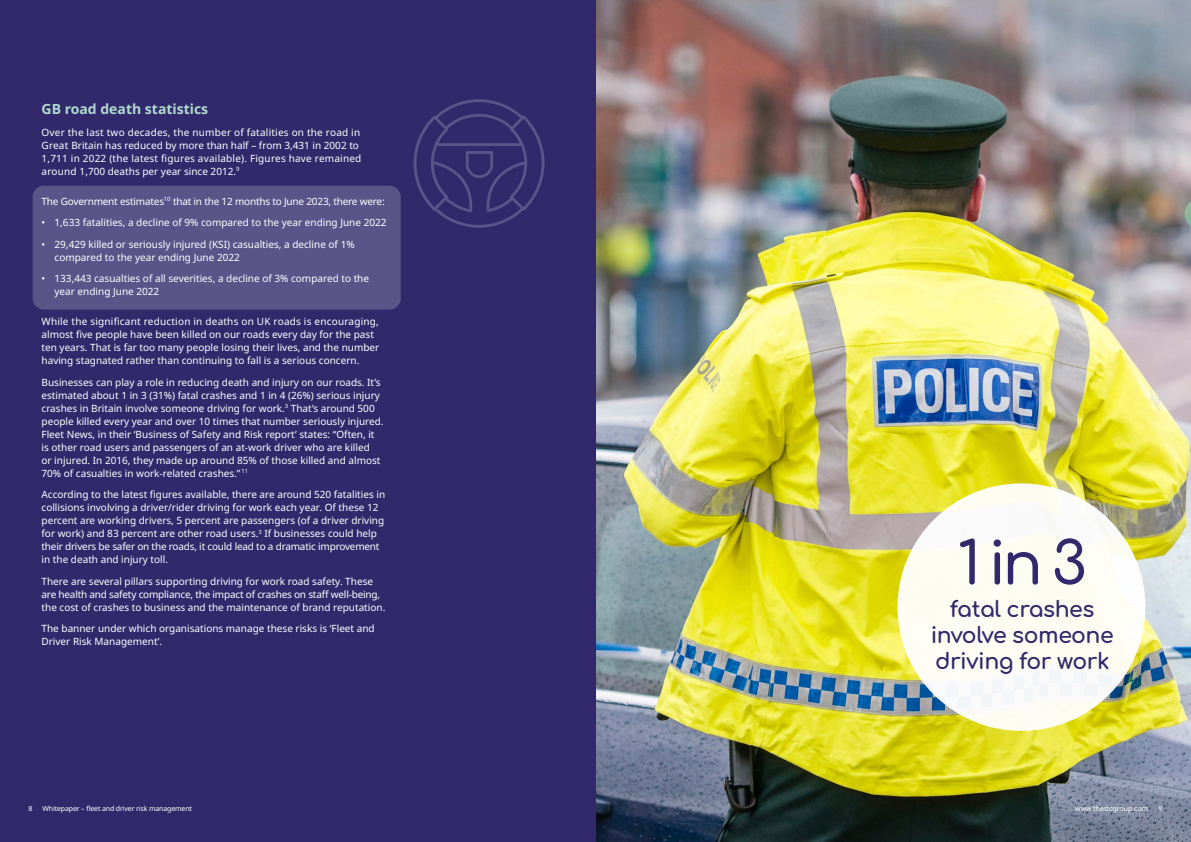
<style>
.page{position:relative;width:1191px;height:842px;background:#fff}
.page>*{position:absolute;margin:0;border:0;box-sizing:border-box;transform-origin:0 0}
.t1{font:600 59px "Comfortaa";color:#31296c}
.t2{font:700 22px/26px "Comfortaa";letter-spacing:-.02em;color:#31296c;text-align:center}
.t3{font:700 14px "Noto Sans";color:#b0dace}
.t4{font:10px/13px "Noto Sans";color:#fff}
.t5{font:10px/13px "Noto Sans";letter-spacing:.02em;color:#fff}
.t6{font:10px "Noto Sans";letter-spacing:-.02em;color:#fff}
.t7{font:7px "Noto Sans";letter-spacing:-.02em;color:#fff}
.t8{font:7px "Noto Sans";color:#fff}
</style>
<div class="page">
<img style="left:595px;top:0;width:596px;height:842px">
<div style="left:0;top:0;width:595px;height:842px;background:#31296c"></div>
<div style="left:33px;top:186px;width:368px;height:124px;background:#5a5489;border-radius:11px"></div>
<svg style="left:413px;top:99px;width:131px;height:129px"></svg>
<div style="left:897px;top:483px;width:248px;height:248px;background:#fdfcf4;border-radius:50%"></div>
<h3 class="t3" style="left:42px;top:99px;width:168px">GB road death statistics</h3>
<p class="t5" style="left:42px;top:126px;width:321px">Over the last two decades, the number of fatalities on the road in Great Britain has reduced by more than half – from 3,431 in 2002 to 1,711 in 2022 (the latest figures available). Figures have remained around 1,700 deaths per year since 2012.<sup>9</sup></p>
<p class="t6" style="left:42px;top:194px;width:345px">The Government estimates<sup>10</sup> that in the 12 months to June 2023, there were:</p>
<p class="t4" style="left:42px;top:216px;width:346px">• 1,633 fatalities, a decline of 9% compared to the year ending June 2022</p>
<p class="t4" style="left:55px;top:238px;width:302px;text-indent:-13px">• 29,429 killed or seriously injured (KSI) casualties, a decline of 1% compared to the year ending June 2022</p>
<p class="t4" style="left:55px;top:272px;width:316px;text-indent:-13px">• 133,443 casualties of all severities, a decline of 3% compared to the year ending June 2022</p>
<p class="t4" style="left:42px;top:315px;width:339px">While the significant reduction in deaths on UK roads is encouraging, almost five people have been killed on our roads every day for the past ten years. That is far too many people losing their lives, and the number having stagnated rather than continuing to fall is a serious concern.</p>
<p class="t4" style="left:42px;top:376px;width:343px">Businesses can play a role in reducing death and injury on our roads. It’s estimated about 1 in 3 (31%) fatal crashes and 1 in 4 (26%) serious injury crashes in Britain involve someone driving for work.<sup>3</sup> That’s around 500 people killed every year and over 10 times that number seriously injured.<br>Fleet News, in their ‘Business of Safety and Risk report’ states: “Often, it is other road users and passengers of an at-work driver who are killed<br>or injured. In 2016, they made up around 85% of those killed and almost 70% of casualties in work-related crashes.” <sup>11</sup></p>
<p class="t4" style="left:42px;top:488px;width:345px">According to the latest figures available, there are around 520 fatalities in collisions involving a driver/rider driving for work each year. Of these 12 percent are working drivers, 5 percent are passengers (of a driver driving for work) and 83 percent are other road users.<sup>3</sup> If businesses could help their drivers be safer on the roads, it could lead to a dramatic improvement in the death and injury toll.</p>
<p class="t4" style="left:42px;top:575px;width:345px">There are several pillars supporting driving for work road safety. These are health and safety compliance, the impact of crashes on staff well-being, the cost of crashes to business and the maintenance of brand reputation.</p>
<p class="t4" style="left:42px;top:622px;width:335px">The banner under which organisations manage these risks is ‘Fleet and<br>Driver Risk Management’.</p>
<h1 class="t1" style="left:957px;top:510px;width:130px">1 in 3</h1>
<h2 class="t2" style="left:930px;top:593px;width:185px">fatal crashes involve someone driving for work</h2>
<p class="t7" style="left:28px;top:803px;width:6px">8</p>
<p class="t7" style="left:43px;top:803px;width:151px">Whitepaper – fleet and driver risk management</p>
<p class="t8" style="left:1075px;top:803px;width:75px">www.thettcgroup.com</p>
<p class="t7" style="left:1158px;top:803px;width:6px">9</p>
</div>
